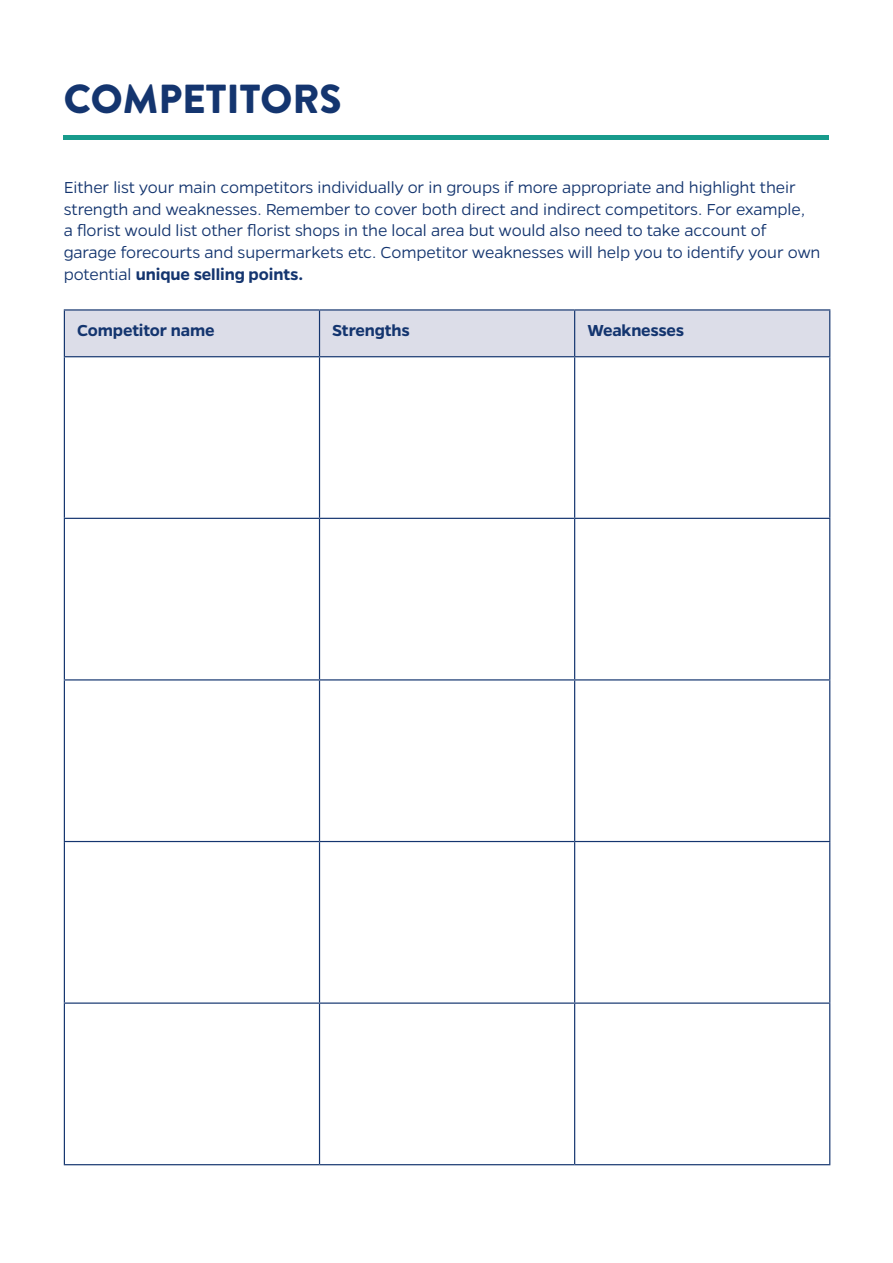
<style>
.page{position:relative;width:893px;height:1263px;background:#fff}
.page>*{position:absolute;margin:0;border:0;box-sizing:border-box;transform-origin:0 0}
.t1{font:900 40.5px "Brandon Grotesque";color:#14356f}
.t2{font:300 18px/21.6px "Gentona";letter-spacing:-.01em;color:#14356f}
.t3{font:600 18px "Gentona";letter-spacing:-.01em;color:#14356f}
.s1{font-weight:600}
</style>
<div class="page">
<div style="left:65px;top:311px;width:764px;height:45px;background:#dcdde8"></div>
<hr style="left:64px;top:309px;width:255px;height:2px;background:#14356f">
<hr style="left:64px;top:311px;width:1px;height:45px;background:#14356f">
<hr style="left:64px;top:356px;width:255px;height:1px;background:#14356f">
<hr style="left:64px;top:357px;width:1px;height:161px;background:#14356f">
<hr style="left:64px;top:518px;width:255px;height:1px;background:#14356f">
<hr style="left:64px;top:519px;width:1px;height:160px;background:#14356f">
<hr style="left:64px;top:679px;width:255px;height:1px;background:#14356f">
<hr style="left:64px;top:680px;width:1px;height:161px;background:#14356f">
<hr style="left:64px;top:841px;width:255px;height:1px;background:#14356f">
<hr style="left:64px;top:842px;width:1px;height:160px;background:#14356f">
<hr style="left:64px;top:1002px;width:255px;height:2px;background:#14356f">
<hr style="left:64px;top:1004px;width:1px;height:160px;background:#14356f">
<hr style="left:64px;top:1164px;width:255px;height:1px;background:#14356f">
<hr style="left:319px;top:309px;width:256px;height:2px;background:#14356f">
<hr style="left:319px;top:311px;width:1px;height:45px;background:#14356f">
<hr style="left:319px;top:356px;width:256px;height:1px;background:#14356f">
<hr style="left:319px;top:357px;width:1px;height:161px;background:#14356f">
<hr style="left:319px;top:518px;width:256px;height:1px;background:#14356f">
<hr style="left:319px;top:519px;width:1px;height:160px;background:#14356f">
<hr style="left:319px;top:679px;width:256px;height:1px;background:#14356f">
<hr style="left:319px;top:680px;width:1px;height:161px;background:#14356f">
<hr style="left:319px;top:841px;width:256px;height:1px;background:#14356f">
<hr style="left:319px;top:842px;width:1px;height:160px;background:#14356f">
<hr style="left:319px;top:1002px;width:256px;height:2px;background:#14356f">
<hr style="left:319px;top:1004px;width:1px;height:160px;background:#14356f">
<hr style="left:319px;top:1164px;width:256px;height:1px;background:#14356f">
<hr style="left:575px;top:309px;width:255px;height:2px;background:#14356f">
<hr style="left:574px;top:311px;width:1px;height:45px;background:#14356f">
<hr style="left:829px;top:311px;width:1px;height:45px;background:#14356f">
<hr style="left:575px;top:356px;width:255px;height:1px;background:#14356f">
<hr style="left:574px;top:357px;width:1px;height:161px;background:#14356f">
<hr style="left:829px;top:357px;width:1px;height:161px;background:#14356f">
<hr style="left:575px;top:518px;width:255px;height:1px;background:#14356f">
<hr style="left:574px;top:519px;width:1px;height:160px;background:#14356f">
<hr style="left:829px;top:519px;width:1px;height:160px;background:#14356f">
<hr style="left:575px;top:679px;width:255px;height:1px;background:#14356f">
<hr style="left:574px;top:680px;width:1px;height:161px;background:#14356f">
<hr style="left:829px;top:680px;width:1px;height:161px;background:#14356f">
<hr style="left:575px;top:841px;width:255px;height:1px;background:#14356f">
<hr style="left:574px;top:842px;width:1px;height:160px;background:#14356f">
<hr style="left:829px;top:842px;width:1px;height:160px;background:#14356f">
<hr style="left:575px;top:1002px;width:255px;height:2px;background:#14356f">
<hr style="left:574px;top:1004px;width:1px;height:160px;background:#14356f">
<hr style="left:829px;top:1004px;width:1px;height:160px;background:#14356f">
<hr style="left:575px;top:1164px;width:255px;height:1px;background:#14356f">
<hr style="left:64px;top:136px;width:765px;height:4px;background:#189b8c">
<h1 class="t1" style="left:64px;top:71px;width:279px">COMPETITORS</h1>
<p class="t2" style="left:64px;top:176px;width:758px">Either list your main competitors individually or in groups if more appropriate and highlight their strength and weaknesses. Remember to cover both direct and indirect competitors. For example,<br>a florist would list other florist shops in the local area but would also need to take account of garage forecourts and supermarkets etc. Competitor weaknesses will help you to identify your own potential <span class="s1">unique selling points.</span></p>
<p class="t3" style="left:77px;top:320px;width:139px">Competitor name</p>
<p class="t3" style="left:332px;top:320px;width:79px">Strengths</p>
<p class="t3" style="left:587px;top:320px;width:98px">Weaknesses</p>
</div>
